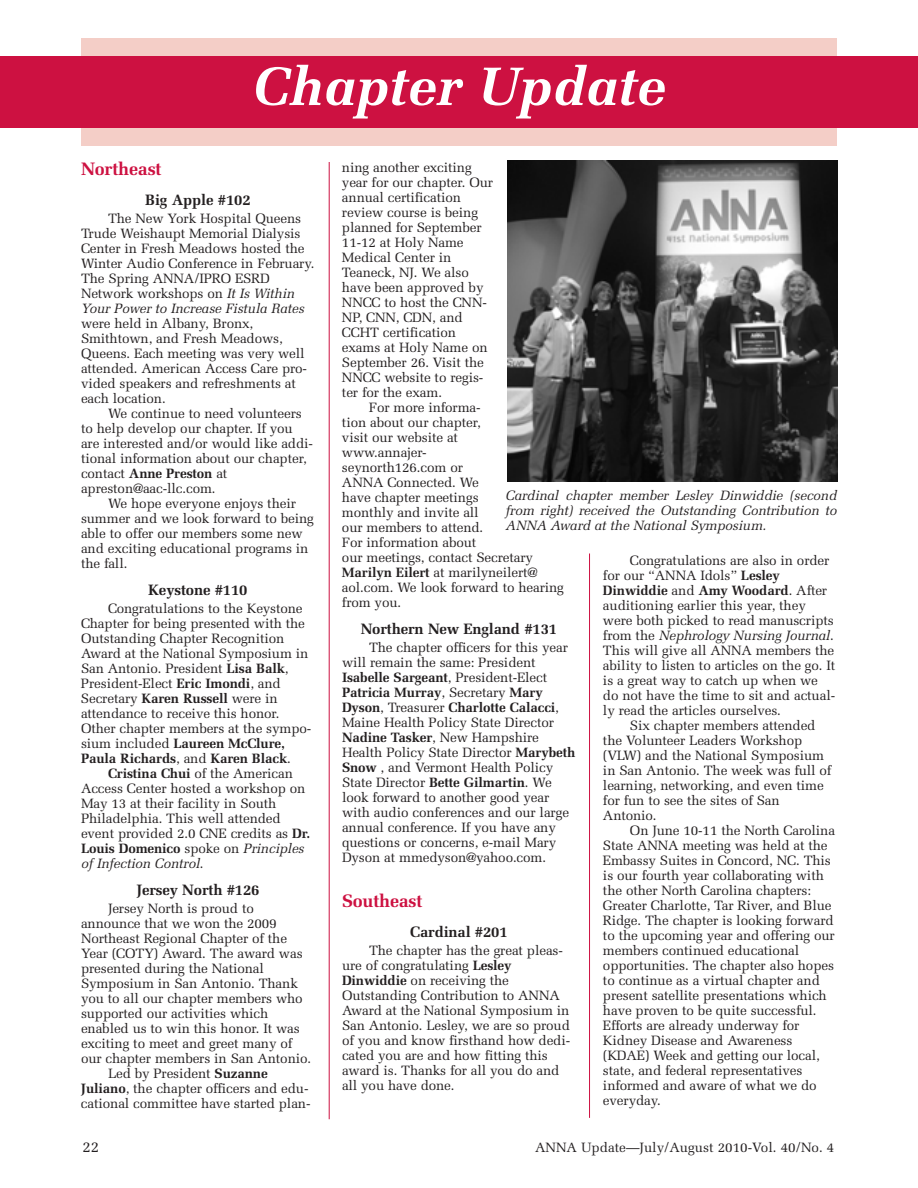
<style>
.page{position:relative;width:918px;height:1188px;background:#fff}
.page>*{position:absolute;margin:0;border:0;box-sizing:border-box;transform-origin:0 0}
.t1{font:italic 700 54px "Melior";color:#fff}
.t2{font:700 18px "Melior";letter-spacing:-.01em;color:#cd1141}
.t3{font:700 15px "Melior";letter-spacing:-.01em;color:#231f20}
.t4{font:15px "Melior";color:#231f20}
.t5{font:13.5px/15px "Melior";letter-spacing:-.01em;color:#231f20}
.t6{font:italic 13.5px/15px "Melior";letter-spacing:-.01em;color:#231f20;text-align:justify}
.s1{font-style:italic}
.s2{font-weight:700}
</style>
<div class="page">
<hr style="left:329px;top:162px;width:1px;height:957px;background:#cd1141">
<hr style="left:589px;top:554px;width:1px;height:564px;background:#cd1141">
<div style="left:81px;top:38px;width:756px;height:108px;background:#f4cec7"></div>
<div style="left:0;top:56px;width:918px;height:72px;background:#cd1141"></div>
<img style="left:507px;top:161px;width:331px;height:320px">
<h1 class="t1" style="left:252px;top:65px;width:416px">Chapter Update</h1>
<h2 class="t2" style="left:81px;top:162px;width:82px">Northeast</h2>
<p class="t3" style="left:145px;top:194px;width:107px">Big Apple #102</p>
<p class="t5" style="left:81px;top:213px;width:235px;text-indent:27px">The New York Hospital Queens Trude Weishaupt Memorial Dialysis Center in Fresh Meadows hosted the Winter Audio Conference in February.<br>The Spring ANNA/IPRO ESRD Network workshops on <span class="s1">It Is Within Your Power to Increase Fistula Rates</span></p>
<p class="t5" style="left:81px;top:318px;width:228px">were held in Albany, Bronx,<br>Smithtown, and Fresh Meadows,<br>Queens. Each meeting was very well attended. American Access Care pro&shy;vided speakers and refreshments at each location.</p>
<p class="t5" style="left:81px;top:408px;width:234px;text-indent:27px">We continue to need volunteers to help develop our chapter. If you are interested and/or would like addi&shy;tional information about our chapter, contact <span class="s2">Anne Preston</span> at apreston@aac-llc.com.</p>
<p class="t5" style="left:81px;top:498px;width:234px;text-indent:27px">We hope everyone enjoys their summer and we look forward to being able to offer our members some new and exciting educational programs in the fall.</p>
<p class="t3" style="left:148px;top:584px;width:101px">Keystone #110</p>
<p class="t5" style="left:81px;top:603px;width:232px;text-indent:27px">Congratulations to the Keystone Chapter for being presented with the Outstanding Chapter Recognition Award at the National Symposium in San Antonio. President <span class="s2">Lisa Balk</span>, President-Elect <span class="s2">Eric Imondi</span>, and Secretary <span class="s2">Karen Russell</span> were in attendance to receive this honor.<br>Other chapter members at the sympo&shy;sium included <span class="s2">Laureen McClure, Paula Richards</span>, and <span class="s2">Karen Black</span>.</p>
<p class="t5" style="left:81px;top:768px;width:231px;text-indent:27px"><span class="s2">Cristina Chui</span> of the American<br>Access Center hosted a workshop on<br>May 13 at their facility in South<br>Philadelphia. This well attended event provided 2.0 CNE credits as <span class="s2">Dr.<br>Louis Domenico</span> spoke on <span class="s1">Principles of Infection Control</span>.</p>
<p class="t3" style="left:136px;top:884px;width:125px">Jersey North #126</p>
<p class="t5" style="left:108px;top:903px;width:147px">Jersey North is proud to</p>
<p class="t5" style="left:81px;top:918px;width:197px">announce that we won the 2009</p>
<p class="t5" style="left:81px;top:933px;width:208px">Northeast Regional Chapter of the</p>
<p class="t5" style="left:81px;top:948px;width:223px">Year (COTY) Award. The award was</p>
<p class="t5" style="left:81px;top:963px;width:185px">presented during the National</p>
<p class="t5" style="left:81px;top:978px;width:218px">Symposium in San Antonio. Thank</p>
<p class="t5" style="left:81px;top:993px;width:223px">you to all our chapter members who</p>
<p class="t5" style="left:81px;top:1008px;width:189px">supported our activities which</p>
<p class="t5" style="left:81px;top:1023px;width:220px">enabled us to win this honor. It was</p>
<p class="t5" style="left:81px;top:1038px;width:213px">exciting to meet and greet many of</p>
<p class="t5" style="left:81px;top:1053px;width:232px">our chapter members in San Antonio.</p>
<p class="t5" style="left:108px;top:1068px;width:161px">Led by President <span class="s2">Suzanne</span></p>
<p class="t5" style="left:81px;top:1083px;width:229px"><span class="s2">Juliano</span>, the chapter officers and edu-</p>
<p class="t5" style="left:81px;top:1098px;width:231px">cational committee have started plan-</p>
<p class="t5" style="left:342px;top:161px;width:153px">ning another exciting year for our chapter. Our annual certification review course is being planned for September<br>11-12 at Holy Name<br>Medical Center in<br>Teaneck, NJ. We also have been approved by<br>NNCC to host the CNN-<br>NP, CNN, CDN, and<br>CCHT certification exams at Holy Name on<br>September 26. Visit the<br>NNCC website to regis&shy;ter for the exam.</p>
<p class="t5" style="left:342px;top:401px;width:223px;text-indent:27px">For more informa-<br>tion about our chapter,<br>visit our website at<br>www.annajer-<br>seynorth126.com or<br>ANNA Connected. We<br>have chapter meetings<br>monthly and invite all<br>our members to attend.<br>For information about<br>our meetings, contact Secretary<br><span class="s2">Marilyn Eilert</span> at marilyneilert@ aol.com. We look forward to hearing from you.</p>
<p class="t3" style="left:361px;top:623px;width:198px">Northern New England #131</p>
<p class="t5" style="left:342px;top:641px;width:235px;text-indent:27px">The chapter officers for this year will remain the same: President <span class="s2">Isabelle Sargeant</span>, President-Elect <span class="s2">Patricia Murray</span>, Secretary <span class="s2">Mary Dyson</span>, Treasurer <span class="s2">Charlotte Calacci</span>, Maine Health Policy State Director <span class="s2">Nadine Tasker</span>, New Hampshire Health Policy State Director <span class="s2">Marybeth Snow</span> , and Vermont Health Policy State Director <span class="s2">Bette Gilmartin</span>. We look forward to another good year with audio conferences and our large annual conference. If you have any questions or concerns, e-mail Mary Dyson at mmedyson@yahoo.com.</p>
<h2 class="t2" style="left:342px;top:894px;width:82px">Southeast</h2>
<p class="t3" style="left:410px;top:926px;width:99px">Cardinal #201</p>
<p class="t5" style="left:342px;top:944px;width:230px;text-indent:27px">The chapter has the great pleas&shy;ure of congratulating <span class="s2">Lesley<br>Dinwiddie</span> on receiving the<br>Outstanding Contribution to ANNA<br>Award at the National Symposium in<br>San Antonio. Lesley, we are so proud of you and know firsthand how dedi&shy;cated you are and how fitting this award is. Thanks for all you do and all you have done.</p>
<p class="t6" style="left:506px;top:489px;width:333px">Cardinal chapter member Lesley Dinwiddie (second from right) received the Outstanding Contribution to ANNA Award at the National Symposium.</p>
<p class="t5" style="left:603px;top:554px;width:234px;text-indent:27px">Congratulations are also in order for our “ANNA Idols” <span class="s2">Lesley Dinwiddie</span> and <span class="s2">Amy Woodard</span>. After auditioning earlier this year, they were both picked to read manuscripts from the <span class="s1">Nephrology Nursing Journal</span>.<br>This will give all ANNA members the ability to listen to articles on the go. It is a great way to catch up when we do not have the time to sit and actual&shy;ly read the articles ourselves.</p>
<p class="t5" style="left:603px;top:719px;width:230px;text-indent:27px">Six chapter members attended the Volunteer Leaders Workshop (VLW) and the National Symposium in San Antonio. The week was full of learning, networking, and even time for fun to see the sites of San<br>Antonio.</p>
<p class="t5" style="left:603px;top:824px;width:234px;text-indent:27px">On June 10-11 the North Carolina State ANNA meeting was held at the Embassy Suites in Concord, NC. This is our fourth year collaborating with the other North Carolina chapters:<br>Greater Charlotte, Tar River, and Blue Ridge. The chapter is looking forward to the upcoming year and offering our members continued educational opportunities. The chapter also hopes to continue as a virtual chapter and present satellite presentations which have proven to be quite successful.<br>Efforts are already underway for Kidney Disease and Awareness (KDAE) Week and getting our local, state, and federal representatives informed and aware of what we do everyday.</p>
<p class="t4" style="left:82px;top:1141px;width:18px">22</p>
<p class="t5" style="left:535px;top:1141px;width:301px">ANNA Update—July/August 2010-Vol. 40/No. 4</p>
</div>
